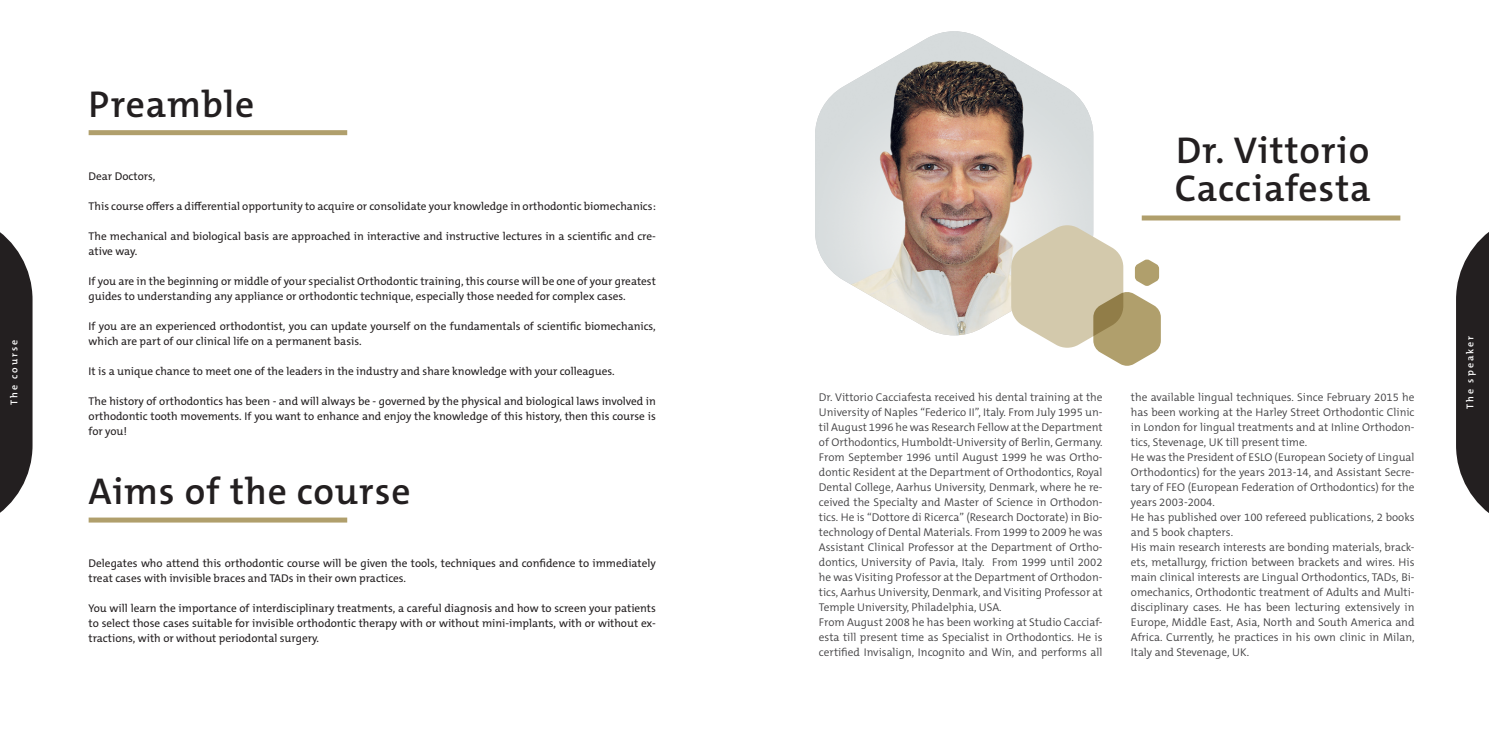
<style>
.page{position:relative;width:1489px;height:745px;background:#fff}
.page>*{position:absolute;margin:0;border:0;box-sizing:border-box;transform-origin:0 0}
.t1{font:600 37.5px/37.5px "The Mix C5";letter-spacing:.025em;color:#231f20}
.t2{font:300 11.25px/15px "The Mix C5";color:#414042}
.t3{font:11.25px/15px "The Mix C5";color:#231f20}
.t4{font:600 10px "The Mix C5";letter-spacing:.2em;color:#fff}
</style>
<div class="page">
<svg style="left:0;top:232px;width:33px;height:281px;background:#454243"></svg>
<svg style="left:1456px;top:232px;width:32px;height:281px;background:#454243"></svg>
<img style="left:815px;top:31px;width:278px;height:304px">
<svg style="left:1011px;top:224px;width:149px;height:141px"></svg>
<div style="left:1141px;top:215px;width:259px;height:5px;background:#b09f6c"></div>
<div style="left:89px;top:517px;width:258px;height:5px;background:#b09f6c"></div>
<div style="left:89px;top:130px;width:258px;height:5px;background:#b09f6c"></div>
<h1 class="t1" style="left:89px;top:85px;width:167px">Preamble</h1>
<h1 class="t1" style="left:1174px;top:132px;width:197px">Dr. Vittorio<br>Cacciafesta</h1>
<p class="t3" style="left:89px;top:168px;width:68px">Dear Doctors,</p>
<p class="t3" style="left:89px;top:198px;width:568px">This course offers a differential opportunity to acquire or consolidate your knowledge in orthodontic biomechanics:</p>
<p class="t3" style="left:89px;top:228px;width:568px">The mechanical and biological basis are approached in interactive and instructive lectures in a scientific and cre&shy;ative way.</p>
<p class="t3" style="left:89px;top:273px;width:568px">If you are in the beginning or middle of your specialist Orthodontic training, this course will be one of your greatest guides to understanding any appliance or orthodontic technique, especially those needed for complex cases.</p>
<p class="t3" style="left:89px;top:318px;width:568px">If you are an experienced orthodontist, you can update yourself on the fundamentals of scientific biomechanics, which are part of our clinical life on a permanent basis.</p>
<p class="t3" style="left:89px;top:363px;width:527px">It is a unique chance to meet one of the leaders in the industry and share knowledge with your colleagues.</p>
<p class="t3" style="left:89px;top:393px;width:568px;text-align:justify">The history of orthodontics has been - and will always be - governed by the physical and biological laws involved in orthodontic tooth movements. If you want to enhance and enjoy the knowledge of this history, then this course is for you!</p>
<p class="t4" style="left:8px;top:405px;width:67px;rotate:-90deg">The course</p>
<p class="t4" style="left:1463px;top:408px;width:74px;rotate:-90deg">The speaker</p>
<p class="t2" style="left:819px;top:389px;width:285px">Dr. Vittorio Cacciafesta received his dental training at the University of Naples “Federico II”, Italy. From July 1995 un&shy;til August 1996 he was Research Fellow at the Department of Orthodontics, Humboldt-University of Berlin, Germany.<br>From September 1996 until August 1999 he was Ortho&shy;dontic Resident at the Department of Orthodontics, Royal Dental College, Aarhus University, Denmark, where he re&shy;ceived the Specialty and Master of Science in Orthodon&shy;tics. He is “Dottore di Ricerca” (Research Doctorate) in Bio&shy;technology of Dental Materials. From 1999 to 2009 he was Assistant Clinical Professor at the Department of Ortho&shy;dontics, University of Pavia, Italy. From 1999 until 2002 he was Visiting Professor at the Department of Orthodon&shy;tics, Aarhus University, Denmark, and Visiting Professor at Temple University, Philadelphia, USA.<br>From August 2008 he has been working at Studio Cacciaf&shy;esta till present time as Specialist in Orthodontics. He is certified Invisalign, Incognito and Win, and performs all</p>
<p class="t2" style="left:1130px;top:389px;width:285px">the available lingual techniques. Since February 2015 he has been working at the Harley Street Orthodontic Clinic in London for lingual treatments and at Inline Orthodon&shy;tics, Stevenage, UK till present time.<br>He was the President of ESLO (European Society of Lingual Orthodontics) for the years 2013-14, and Assistant Secre&shy;tary of FEO (European Federation of Orthodontics) for the years 2003-2004.<br>He has published over 100 refereed publications, 2 books and 5 book chapters.<br>His main research interests are bonding materials, brack&shy;ets, metallurgy, friction between brackets and wires. His main clinical interests are Lingual Orthodontics, TADs, Bi&shy;omechanics, Orthodontic treatment of Adults and Multi&shy;disciplinary cases. He has been lecturing extensively in Europe, Middle East, Asia, North and South America and Africa. Currently, he practices in his own clinic in Milan, Italy and Stevenage, UK.</p>
<h1 class="t1" style="left:89px;top:472px;width:323px">Aims of the course</h1>
<p class="t3" style="left:89px;top:555px;width:568px">Delegates who attend this orthodontic course will be given the tools, techniques and confidence to immediately treat cases with invisible braces and TADs in their own practices.</p>
<p class="t3" style="left:89px;top:600px;width:568px;text-align:justify">You will learn the importance of interdisciplinary treatments, a careful diagnosis and how to screen your patients to select those cases suitable for invisible orthodontic therapy with or without mini-implants, with or without ex&shy;tractions, with or without periodontal surgery.</p>
</div>
